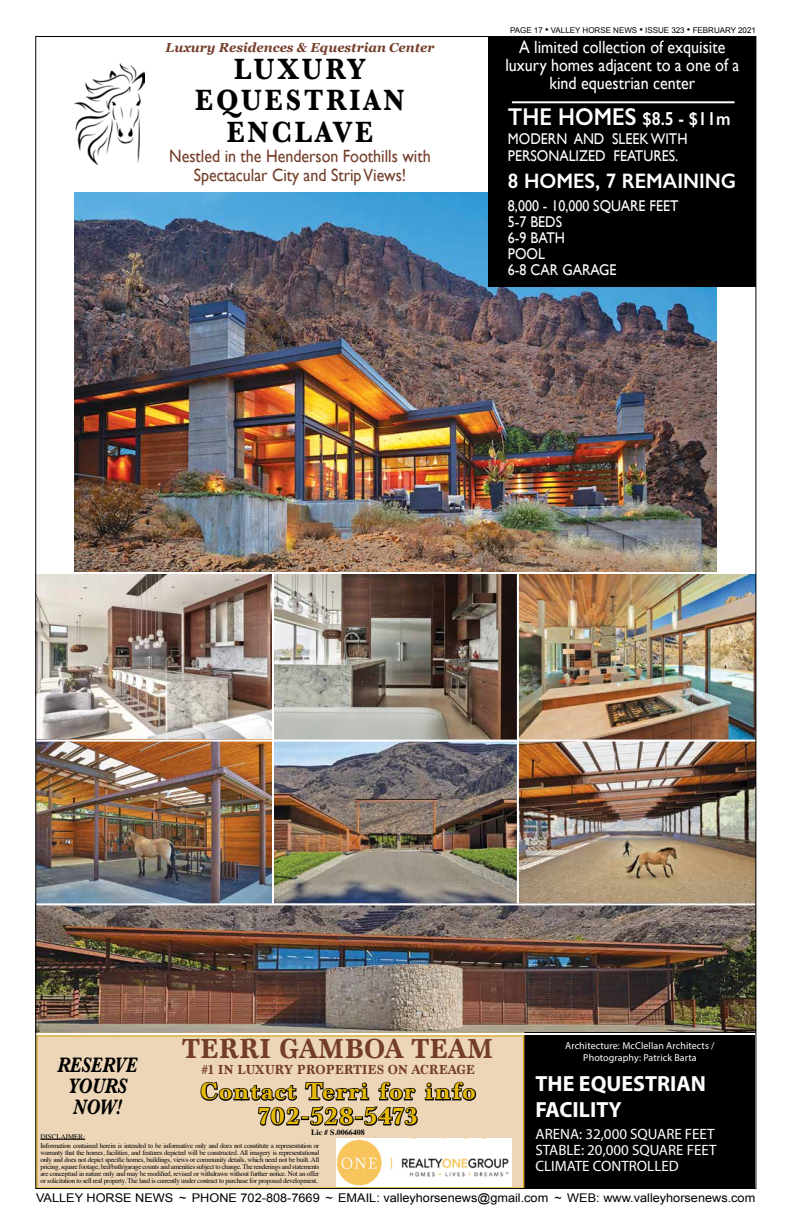
<style>
.page{position:relative;width:792px;height:1224px;background:#fff}
.page>*{position:absolute;margin:0;border:0;box-sizing:border-box;transform-origin:0 0}
.t1{font:700 30.5px/31.5px "Baskerville";letter-spacing:.11em;color:#000;text-align:center;scale:.88 1}
.t2{font:700 28.9px "Marion";color:#733d29;scale:.93 1}
.t3{font:700 24.4px/25px "Marion";letter-spacing:.05em;color:#e8ba08;text-align:center;scale:1.06 1}
.t4{font:700 22px/26.4px "Myriad Pro";color:#fff}
.t5{font:italic 700 21.7px/21px "Baskerville";color:#000;text-align:center;scale:.81 1}
.t6{font:600 21px "Gill Sans";color:#fff;scale:.95 1}
.t7{font:600 18.9px "Gill Sans";color:#fff;scale:.9 1}
.t8{font:17.8px/18px "Gill Sans";color:#fff;text-align:center;scale:.9 1}
.t9{font:17.8px/19.2px "Gill Sans";color:#733d29;text-align:center;scale:.9 1}
.t10{font:15.5px/16px "Gill Sans";color:#fff;scale:.9 1}
.t11{font:15px/16px "Myriad Pro";color:#fff}
.t12{font:700 13.8px "Marion";color:#733d29;scale:.94 1}
.t13{font:italic 700 13px "Georgia";color:#733d29}
.t14{font:12px "Arial";color:#000;scale:1.06 1}
.t15{font:10px/12px "Myriad Pro";letter-spacing:.01em;color:#fff;text-align:center}
.t16{font:8px "Arial";color:#000}
.t17{font:700 8px "Times";color:#000}
.t18{font:7px/7px "Times";letter-spacing:-.04em;color:#000;text-align:justify}
.t19{font:7px "Times";color:#000}
.s1{font-size:10px}
.s2{font-size:24.4px}
</style>
<div class="page">
<img style="left:74px;top:192px;width:643px;height:380px">
<div style="left:489px;top:36px;width:267px;height:251px;background:#000"></div>
<img style="left:75px;top:64px;width:70px;height:100px">
<img style="left:37px;top:574px;width:717px;height:459px">
<div style="left:524px;top:1033px;width:231px;height:155px;background:#000"></div>
<hr style="left:512px;top:101px;width:223px;height:2px;background:#fff">
<div style="left:36px;top:1033px;width:488px;height:155px;background:#edd6b7"></div>
<svg style="left:200px;top:1081px;width:277px;height:45px"></svg>
<img style="left:336px;top:1139px;width:176px;height:47px">
<hr style="left:36px;top:740px;width:720px;height:2px;background:#fff">
<hr style="left:36px;top:903px;width:720px;height:2px;background:#fff">
<hr style="left:36px;top:1033px;width:720px;height:2px;background:#fff">
<hr style="left:272px;top:574px;width:2px;height:329px;background:#fff">
<hr style="left:517px;top:574px;width:2px;height:329px;background:#fff">
<hr style="left:40px;top:1139px;width:45px;height:1px;background:#000">
<h3 class="t13" style="left:166px;top:38px;width:270px">Luxury Residences &amp; Equestrian Center</h3>
<h1 class="t1" style="left:195px;top:54px;width:240px">LUXURY<br>EQUESTRIAN<br>ENCLAVE</h1>
<h3 class="t9" style="left:169px;top:146px;width:292px">Nestled in the Henderson Foothills with<br>Spectacular City and Strip Views!</h3>
<p class="t16" style="left:510px;top:25px;width:247px">PAGE 17 <span class="s1">•</span> VALLEY HORSE NEWS <span class="s1">•</span> ISSUE 323 <span class="s1">•</span> FEBRUARY 2021</p>
<h3 class="t8" style="left:505px;top:38px;width:261px">A limited collection of exquisite luxury homes adjacent to a one of a kind equestrian center</h3>
<h3 class="t7" style="left:508px;top:107px;width:249px"><span class="s2">THE HOMES</span> $8.5 - $11m</h3>
<h3 class="t10" style="left:508px;top:130px;width:201px;line-height:16.8px">MODERN AND SLEEK WITH<br>PERSONALIZED FEATURES.</h3>
<h3 class="t6" style="left:508px;top:168px;width:242px">8 HOMES, 7 REMAINING</h3>
<h3 class="t10" style="left:508px;top:197px;width:191px">8,000 - 10,000 SQUARE FEET<br>5-7 BEDS<br>6-9 BATH<br>POOL<br>6-8 CAR GARAGE</h3>
<h3 class="t5" style="left:57px;top:1055px;width:100px">RESERVE<br>YOURS<br>NOW!</h3>
<p class="t19" style="left:40px;top:1130px;width:46px">DISCLAIMER:</p>
<h2 class="t2" style="left:183px;top:1032px;width:336px">TERRI GAMBOA TEAM</h2>
<h3 class="t12" style="left:201px;top:1062px;width:293px">#1 IN LUXURY PROPERTIES ON ACREAGE</h3>
<h3 class="t3" style="left:200px;top:1079px;width:261px">Contact Terri for info<br>702-528-5473</h3>
<p class="t17" style="left:311px;top:1125px;width:55px">Lic # S.0066408</p>
<p class="t18" style="left:40px;top:1142px;width:280px">Information contained herein is intended to be informative only and does not constitute a representation or warranty that the homes, facilities, and features depicted will be constructed. All imagery is representational only and does not depict specific homes, buildings, views or community details, which need not be built. All pricing, square footage, bed/bath/garage counts and amenities subject to change. The renderings and statements are conceptual in nature only and may be modified, revised or withdrawn without further notice. Not an offer or solicitation to sell real property. The land is currently under contract to purchase for proposed development.</p>
<h3 class="t15" style="left:565px;top:1039px;width:151px">Architecture: McClellan Architects /<br>Photography: Patrick Barta</h3>
<h3 class="t4" style="left:536px;top:1069px;width:172px">THE EQUESTRIAN<br>FACILITY</h3>
<h3 class="t11" style="left:536px;top:1126px;width:183px">ARENA: 32,000 SQUARE FEET<br>STABLE: 20,000 SQUARE FEET<br>CLIMATE CONTROLLED</h3>
<h3 class="t14" style="left:36px;top:1190px;width:680px">VALLEY HORSE NEWS ~ PHONE 702-808-7669 ~ EMAIL: valleyhorsenews@gmail.com ~ WEB: www.valleyhorsenews.com</h3>
</div>
